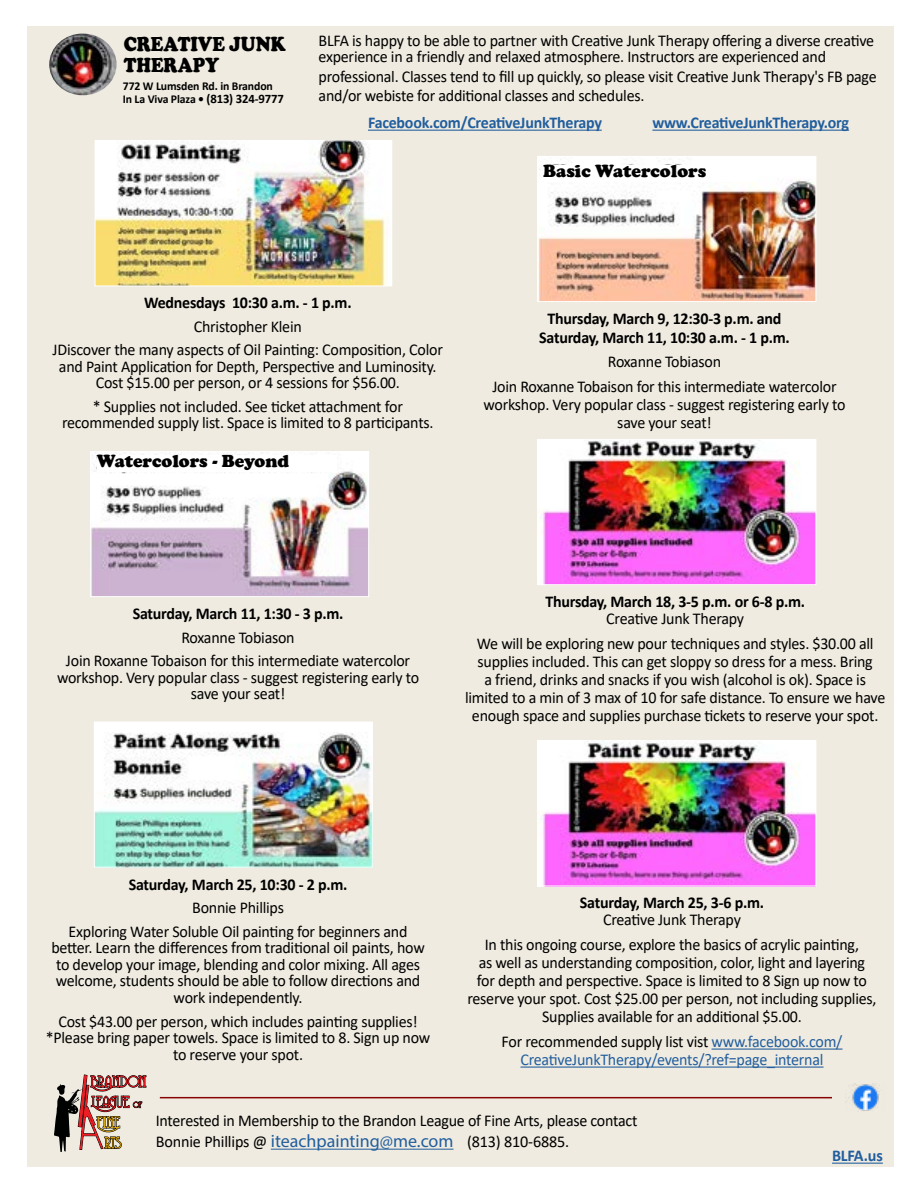
<style>
.page{position:relative;width:918px;height:1188px;background:#fff}
.page>*{position:absolute;margin:0;border:0;box-sizing:border-box;transform-origin:0 0}
.t1{font:900 20.85px/20.9px "Cooper";color:#000;scale:.87 1}
.t2{font:900 18px "Cooper";color:#000}
.t3{font:16.5px/16.5px "Calibri";letter-spacing:-.015em;color:#000;text-align:center}
.t4{font:700 16.5px/19.5px "Calibri";letter-spacing:-.015em;color:#000;text-align:center}
.t5{font:16.5px/18px "Calibri";letter-spacing:-.015em;color:#215e9e;text-align:center}
.t6{font:700 16.5px "Calibri";letter-spacing:-.015em;color:#215e9e}
.t7{font:700 12px/12.9px "Calibri";letter-spacing:-.01em;color:#000}
.s1{font-size:12.9px}
.s2{color:#000}
.s3{font-family:"Myriad Pro";font-size:18px;color:#215e9e}
</style>
<div class="page">
<div style="left:27px;top:26px;width:866px;height:1140px;background:#efebe0"></div>
<img style="left:97px;top:142px;width:293px;height:142px">
<div style="left:95px;top:140px;width:297px;height:146px;border:1px solid #fff"></div>
<img style="left:540px;top:441px;width:274px;height:142px">
<div style="left:538px;top:439px;width:278px;height:146px;border:1px solid #fff"></div>
<img style="left:540px;top:742px;width:274px;height:142px">
<div style="left:538px;top:740px;width:278px;height:146px;border:1px solid #fff"></div>
<hr style="left:712px;top:1049px;width:130px;height:1px;background:#215e9e">
<hr style="left:521px;top:1067px;width:303px;height:1px;background:#215e9e">
<img style="left:540px;top:158px;width:274px;height:142px">
<div style="left:538px;top:156px;width:278px;height:146px;border:1px solid #fff"></div>
<div style="left:543px;top:165px;width:215px;height:17px;background:#fff"></div>
<img style="left:92px;top:453px;width:275px;height:142px">
<div style="left:90px;top:451px;width:279px;height:146px;border:1px solid #fff"></div>
<div style="left:97px;top:455px;width:240px;height:17px;background:#fff"></div>
<img style="left:96px;top:724px;width:275px;height:142px">
<div style="left:94px;top:722px;width:279px;height:146px;border:1px solid #fff"></div>
<img style="left:49px;top:33px;width:68px;height:62px">
<hr style="left:271px;top:1149px;width:183px;height:1px;background:#215e9e">
<hr style="left:160px;top:1097px;width:672px;height:1px;background:#8a0305">
<svg style="left:54px;top:1074px;width:93px;height:78px"></svg>
<img style="left:848px;top:1084px;width:32px;height:27px">
<hr style="left:832px;top:1163px;width:51px;height:1px;background:#215e9e">
<hr style="left:368px;top:130px;width:234px;height:1px;background:#215e9e">
<hr style="left:652px;top:130px;width:197px;height:1px;background:#215e9e">
<p class="t1" style="left:124px;top:34px;width:188px">CREATIVE JUNK<br>THERAPY</p>
<p class="t7" style="left:123px;top:79px;width:163px">772 W Lumsden Rd. in Brandon<br>In La Viva Plaza • <span class="s1">(813) 324-9777</span></p>
<p class="t3" style="left:319px;top:32px;width:557px;text-align:left">BLFA is happy to be able to partner with Creative Junk Therapy offering a diverse creative experience in a friendly and relaxed atmosphere. Instructors are experienced and</p>
<p class="t3" style="left:319px;top:66px;width:560px;line-height:19.5px;text-align:left">professional. Classes tend to fill up quickly, so please visit Creative Junk Therapy's FB page and/or webiste for additional classes and schedules.</p>
<p class="t6" style="left:368px;top:111px;width:235px">Facebook.com/CreativeJunkTherapy</p>
<p class="t6" style="left:652px;top:111px;width:198px">www.CreativeJunkTherapy.org</p>
<p class="t2" style="left:543px;top:160px;width:165px">Basic Watercolors</p>
<p class="t4" style="left:144px;top:293px;width:209px">Wednesdays 10:30 a.m. - 1 p.m.</p>
<p class="t3" style="left:53px;top:314px;width:392px;line-height:23.7px">Christopher Klein<br>JDiscover the many aspects of Oil Painting: Composition, Color</p>
<p class="t3" style="left:59px;top:358px;width:379px">and Paint Application for Depth, Perspective and Luminosity.<br>Cost $15.00 per person, or 4 sessions for $56.00.</p>
<p class="t3" style="left:62px;top:398px;width:373px">* Supplies not included. See ticket attachment for recommended supply list. Space is limited to 8 participants.</p>
<p class="t2" style="left:97px;top:451px;width:194px">Watercolors - Beyond</p>
<p class="t4" style="left:539px;top:308px;width:252px">Thursday, March 9, 12:30-3 p.m. and<br>Saturday, March 11, 10:30 a.m. - 1 p.m.</p>
<p class="t3" style="left:492px;top:349px;width:346px;line-height:25.2px">Roxanne Tobiason<br>Join Roxanne Tobaison for this intermediate watercolor</p>
<p class="t3" style="left:483px;top:395px;width:364px;line-height:18px">workshop. Very popular class - suggest registering early to save your seat!</p>
<p class="t4" style="left:133px;top:604px;width:212px">Saturday, March 11, 1:30 - 3 p.m.</p>
<p class="t3" style="left:66px;top:625px;width:346px;line-height:23.7px">Roxanne Tobiason<br>Join Roxanne Tobaison for this intermediate watercolor</p>
<p class="t3" style="left:57px;top:669px;width:364px">workshop. Very popular class - suggest registering early to save your seat!</p>
<p class="t4" style="left:545px;top:592px;width:261px">Thursday, March 18, 3-5 p.m. or 6-8 p.m.</p>
<p class="t3" style="left:477px;top:605px;width:398px;line-height:25.2px">Creative Junk Therapy<br>We will be exploring new pour techniques and styles. $30.00 all</p>
<p class="t3" style="left:465px;top:652px;width:422px;line-height:18px">supplies included. This can get sloppy so dress for a mess. Bring<br>a friend, drinks and snacks if you wish (alcohol is ok). Space is limited to a min of 3 max of 10 for safe distance. To ensure we have enough space and supplies purchase tickets to reserve your spot.</p>
<p class="t4" style="left:129px;top:874px;width:220px">Saturday, March 25, 10:30 - 2 p.m.</p>
<p class="t3" style="left:69px;top:895px;width:340px;line-height:23.7px">Bonnie Phillips<br>Exploring Water Soluble Oil painting for beginners and</p>
<p class="t3" style="left:51px;top:939px;width:375px">better. Learn the differences from traditional oil paints, how to develop your image, blending and color mixing. All ages welcome, students should be able to follow directions and work independently.</p>
<p class="t3" style="left:46px;top:1012px;width:386px">Cost $43.00 per person, which includes painting supplies! *Please bring paper towels. Space is limited to 8. Sign up now to reserve your spot.</p>
<p class="t4" style="left:580px;top:893px;width:186px">Saturday, March 25, 3-6 p.m.</p>
<p class="t3" style="left:485px;top:906px;width:376px;line-height:25.2px">Creative Junk Therapy<br>In this ongoing course, explore the basics of acrylic painting,</p>
<p class="t3" style="left:467px;top:953px;width:411px;line-height:18px">as well as understanding composition, color, light and layering<br>for depth and perspective. Space is limited to 8 Sign up now to reserve your spot. Cost $25.00 per person, not including supplies, Supplies available for an additional $5.00.</p>
<p class="t5" style="left:502px;top:1032px;width:342px"><span class="s2">For recommended supply list vist</span> www.facebook.com/<br>CreativeJunkTherapy/events/?ref=page_internal</p>
<p class="t3" style="left:156px;top:1109px;width:483px;line-height:21.6px;text-align:left">Interested in Membership to the Brandon League of Fine Arts, please contact<br>Bonnie Phillips @ <span class="s3">iteachpainting@me.com</span> (813) 810-6885.</p>
<p class="t6" style="left:832px;top:1144px;width:52px">BLFA.us</p>
</div>
